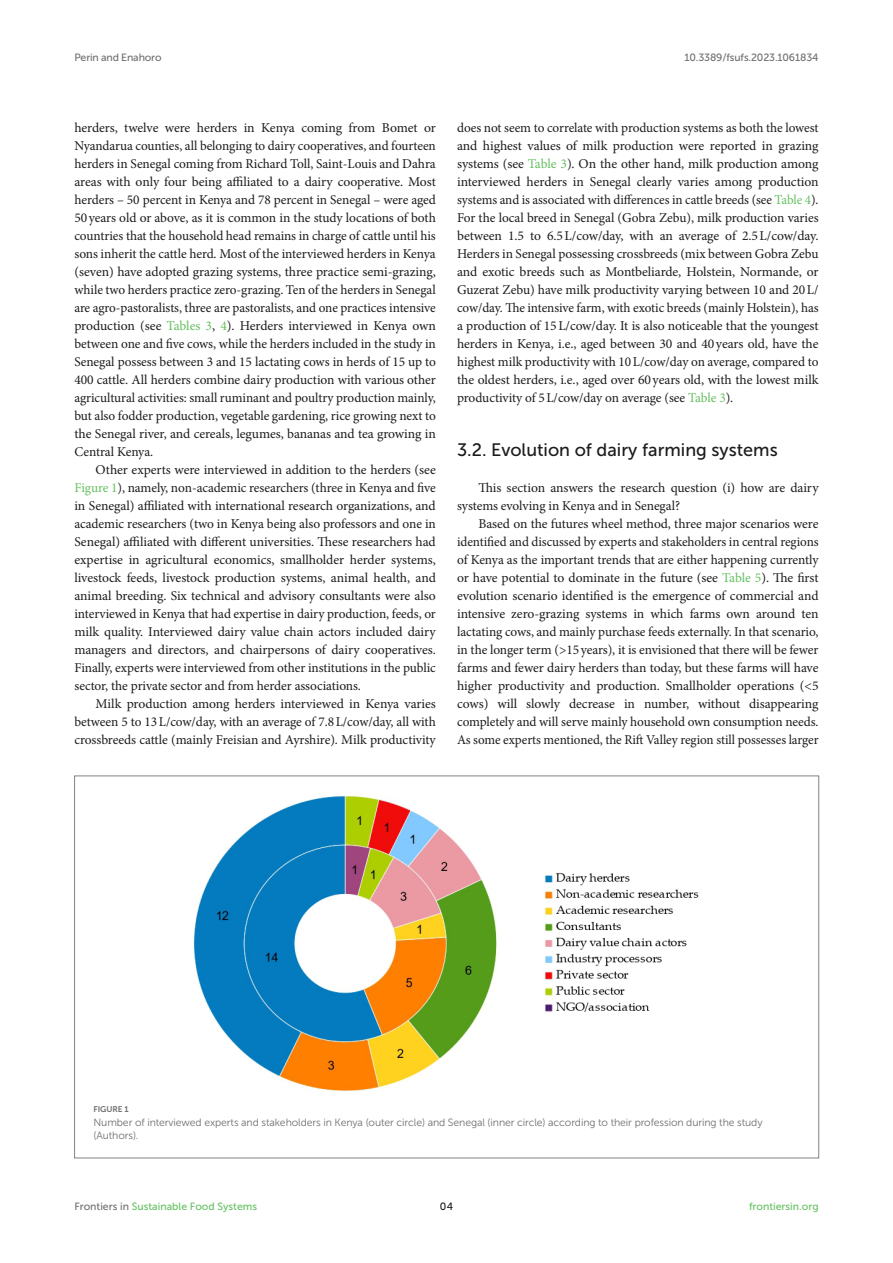
<style>
.page{position:relative;width:893px;height:1263px;background:#fff}
.page>*{position:absolute;margin:0;border:0;box-sizing:border-box;transform-origin:0 0}
.HEAD_2{font:18px "Museo Sans 500";color:#1b1c1b}
.TEXT_FLUSH{font:13.5px/18px "Minion Pro";letter-spacing:-.005em;color:#1b1c1b;text-align:justify}
.TEXT{font:13.5px/18px "Minion Pro";letter-spacing:-.01em;color:#1b1c1b;text-align:justify}
.FIG_LEG{font:10.5px/13.5px "Museo Sans 300";letter-spacing:-.01em;color:#706f70}
.t1{font:10.5px "Museo Sans 500";color:#65c161}
.t2{font:10.5px "Museo Sans 500";letter-spacing:-.015em;color:#706f70}
.t3{font:10.5px "Museo Sans 500";color:#1b1c1b}
.FIG_HD{font:8.25px "Museo Sans 700";letter-spacing:-.01em;color:#706f70}
.s1{color:#65c161}
.s2{color:#706f70}
</style>
<div class="page">
<img style="left:193px;top:795px;width:506px;height:297px">
<p class="t2" style="left:74px;top:51px;width:89px">Perin and Enahoro</p>
<p class="t2" style="left:685px;top:51px;width:135px">10.3389/fsufs.2023.1061834</p>
<p class="TEXT_FLUSH" style="left:74px;top:119px;width:363px">herders, twelve were herders in Kenya coming from Bomet or Nyandarua counties, all belonging to dairy cooperatives, and fourteen herders in Senegal coming from Richard Toll, Saint-Louis and Dahra areas with only four being affiliated to a dairy cooperative. Most herders – 50 percent in Kenya and 78 percent in Senegal – were aged 50years old or above, as it is common in the study locations of both countries that the household head remains in charge of cattle until his sons inherit the cattle herd. Most of the interviewed herders in Kenya (seven) have adopted grazing systems, three practice semi-grazing, while two herders practice zero-grazing. Ten of the herders in Senegal are agro-pastoralists, three are pastoralists, and one practices intensive production (see <span class="s1">Tables 3</span>, <span class="s1">4</span>). Herders interviewed in Kenya own between one and five cows, while the herders included in the study in Senegal possess between 3 and 15 lactating cows in herds of 15 up to 400 cattle. All herders combine dairy production with various other agricultural activities: small ruminant and poultry production mainly, but also fodder production, vegetable gardening, rice growing next to the Senegal river, and cereals, legumes, bananas and tea growing in Central Kenya.</p>
<p class="TEXT" style="left:74px;top:461px;width:363px;text-indent:21px">Other experts were interviewed in addition to the herders (see <span class="s1">Figure 1</span>), namely, non-academic researchers (three in Kenya and five in Senegal) affiliated with international research organizations, and academic researchers (two in Kenya being also professors and one in Senegal) affiliated with different universities. These researchers had expertise in agricultural economics, smallholder herder systems, livestock feeds, livestock production systems, animal health, and animal breeding. Six technical and advisory consultants were also interviewed in Kenya that had expertise in dairy production, feeds, or milk quality. Interviewed dairy value chain actors included dairy managers and directors, and chairpersons of dairy cooperatives.<br>Finally, experts were interviewed from other institutions in the public sector, the private sector and from herder associations.</p>
<p class="TEXT" style="left:74px;top:695px;width:363px;text-indent:21px">Milk production among herders interviewed in Kenya varies between 5 to 13L/cow/day, with an average of 7.8L/cow/day, all with crossbreeds cattle (mainly Freisian and Ayrshire). Milk productivity</p>
<p class="TEXT" style="left:457px;top:119px;width:363px">does not seem to correlate with production systems as both the lowest and highest values of milk production were reported in grazing systems (see <span class="s1">Table 3</span>). On the other hand, milk production among interviewed herders in Senegal clearly varies among production systems and is associated with differences in cattle breeds (see <span class="s1">Table 4</span>).<br>For the local breed in Senegal (Gobra Zebu), milk production varies between 1.5 to 6.5L/cow/day, with an average of 2.5L/cow/day.<br>Herders in Senegal possessing crossbreeds (mix between Gobra Zebu and exotic breeds such as Montbeliarde, Holstein, Normande, or Guzerat Zebu) have milk productivity varying between 10 and 20L/ cow/day. The intensive farm, with exotic breeds (mainly Holstein), has a production of 15L/cow/day. It is also noticeable that the youngest herders in Kenya, i.e., aged between 30 and 40years old, have the highest milk productivity with 10L/cow/day on average, compared to the oldest herders, i.e., aged over 60years old, with the lowest milk productivity of 5L/cow/day on average (see <span class="s1">Table 3</span>).</p>
<p class="HEAD_2" style="left:457px;top:440px;width:322px">3.2. Evolution of dairy farming systems</p>
<p class="TEXT_FLUSH" style="left:457px;top:479px;width:363px;text-indent:21px">This section answers the research question (i) how are dairy systems evolving in Kenya and in Senegal?</p>
<p class="TEXT_FLUSH" style="left:457px;top:515px;width:363px;text-indent:21px">Based on the futures wheel method, three major scenarios were identified and discussed by experts and stakeholders in central regions of Kenya as the important trends that are either happening currently or have potential to dominate in the future (see <span class="s1">Table 5</span>). The first evolution scenario identified is the emergence of commercial and intensive zero-grazing systems in which farms own around ten lactating cows, and mainly purchase feeds externally. In that scenario, in the longer term (&gt;15years), it is envisioned that there will be fewer farms and fewer dairy herders than today, but these farms will have higher productivity and production. Smallholder operations (&lt;5 cows) will slowly decrease in number, without disappearing completely and will serve mainly household own consumption needs.<br>As some experts mentioned, the Rift Valley region still possesses larger</p>
<p class="FIG_HD" style="left:94px;top:1104px;width:37px">FIGURE 1</p>
<p class="FIG_LEG" style="left:94px;top:1115px;width:671px">Number of interviewed experts and stakeholders in Kenya (outer circle) and Senegal (inner circle) according to their profession during the study (Authors).</p>
<p class="t1" style="left:74px;top:1200px;width:184px"><span class="s2">Frontiers in</span> Sustainable Food Systems</p>
<p class="t3" style="left:440px;top:1200px;width:15px">04</p>
<p class="t1" style="left:749px;top:1200px;width:71px">frontiersin.org</p>
</div>
